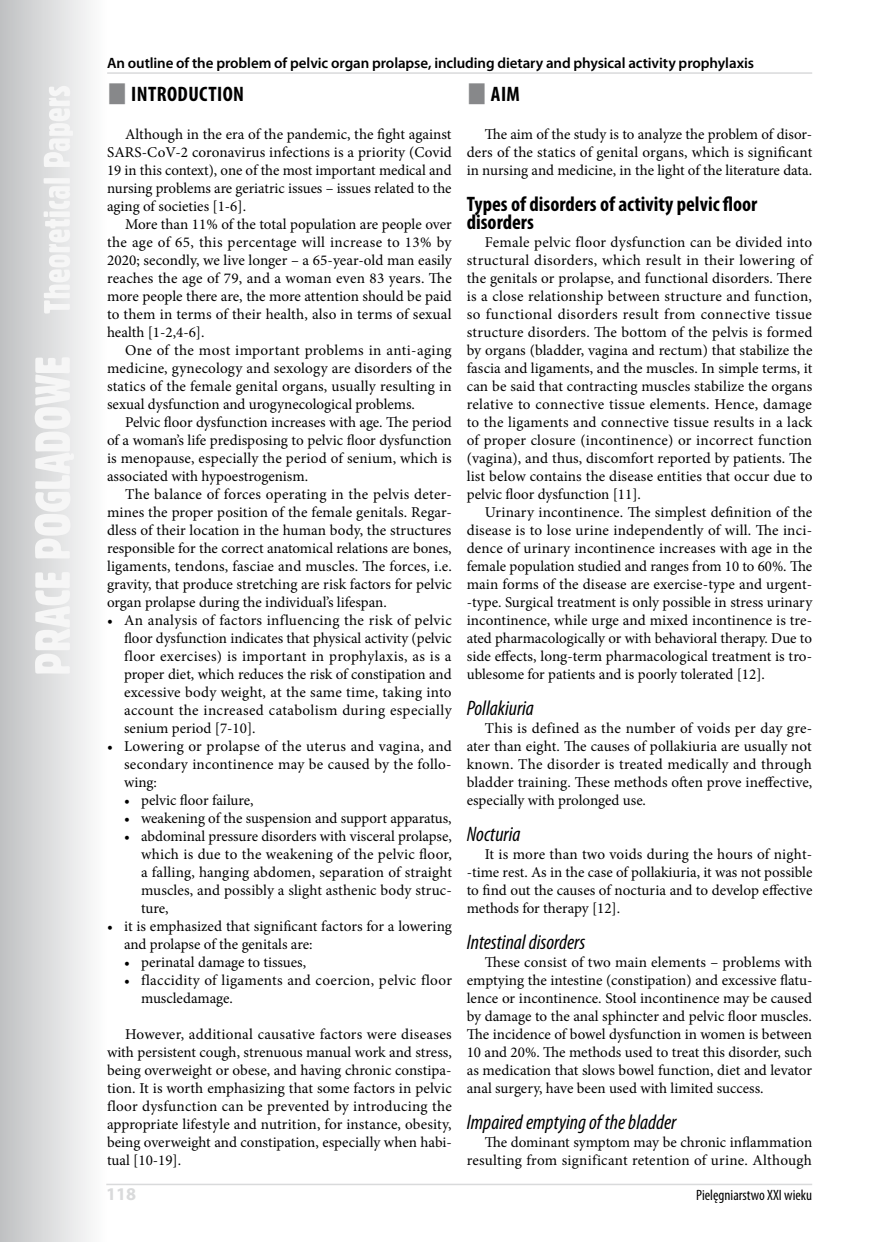
<style>
.page{position:relative;width:876px;height:1242px;background:#fff}
.page>*{position:absolute;margin:0;border:0;box-sizing:border-box;transform-origin:0 0}
.t1{font:italic condensed 21px "Myriad Pro";color:#000}
.t2{font:700 condensed 21px/18px "Myriad Pro";color:#000}
.t3{font:700 condensed 21px "Myriad Pro";letter-spacing:.02em;color:#000}
.t4{font:700 18px "Myriad Pro";color:#d9dadb}
.t5{font:15px/18px "Minion Pro";color:#000;text-align:justify}
.t6{font:600 15px "Myriad Pro";letter-spacing:-.005em;color:#000}
.t7{font:15px/18px "Minion Pro";letter-spacing:.02em;color:#000}
.t8{font:condensed 15px "Myriad Pro";color:#000}
</style>
<div class="page">
<svg style="left:0;top:0;width:90px;height:1242px"></svg>
<svg style="left:35px;top:86px;width:39px;height:587px"></svg>
<hr style="left:106px;top:1183px;width:706px;height:2px;background:#d9dadb">
<hr style="left:107px;top:72px;width:705px;height:2px;background:#d9dadb">
<p class="t6" style="left:107px;top:53px;width:648px">An outline of the problem of pelvic organ prolapse, including dietary and physical activity prophylaxis</p>
<h1 class="t3" style="left:131px;top:81px;width:114px">INTRODUCTION</h1>
<p class="t5" style="left:107px;top:125px;width:346px;text-indent:18px">Although in the era of the pandemic, the fight against SARS-CoV-2 coronavirus infections is a priority (Covid 19 in this context), one of the most important medical and nursing problems are geriatric issues – issues related to the aging of societies [1-6].</p>
<p class="t5" style="left:107px;top:215px;width:346px;text-indent:18px">More than 11% of the total population are people over the age of 65, this percentage will increase to 13% by 2020; secondly, we live longer – a 65-year-old man easily reaches the age of 79, and a woman even 83 years. The more people there are, the more attention should be paid to them in terms of their health, also in terms of sexual health [1-2,4-6].</p>
<p class="t5" style="left:107px;top:341px;width:346px;text-indent:18px">One of the most important problems in anti-aging medicine, gynecology and sexology are disorders of the statics of the female genital organs, usually resulting in sexual dysfunction and urogynecological problems.</p>
<p class="t5" style="left:107px;top:413px;width:346px;text-indent:18px">Pelvic floor dysfunction increases with age. The period of a woman’s life predisposing to pelvic floor dysfunction is menopause, especially the period of senium, which is associated with hypoestrogenism.</p>
<p class="t5" style="left:107px;top:485px;width:346px;text-indent:18px">The balance of forces operating in the pelvis deter&shy;mines the proper position of the female genitals. Regar&shy;dless of their location in the human body, the structures responsible for the correct anatomical relations are bones, ligaments, tendons, fasciae and muscles. The forces, i.e. gravity, that produce stretching are risk factors for pelvic organ prolapse during the individual’s lifespan.</p>
<p class="t5" style="left:124px;top:611px;width:329px;text-indent:-17px">• An analysis of factors influencing the risk of pelvic floor dysfunction indicates that physical activity (pelvic floor exercises) is important in prophylaxis, as is a proper diet, which reduces the risk of constipation and excessive body weight, at the same time, taking into account the increased catabolism during especially senium period [7-10].</p>
<p class="t5" style="left:124px;top:737px;width:329px;text-indent:-17px">• Lowering or prolapse of the uterus and vagina, and secondary incontinence may be caused by the follo&shy;wing:</p>
<p class="t5" style="left:124px;top:791px;width:131px">• pelvic floor failure,</p>
<p class="t5" style="left:124px;top:809px;width:329px">• weakening of the suspension and support apparatus,</p>
<p class="t5" style="left:141px;top:827px;width:312px;text-indent:-17px">• abdominal pressure disorders with visceral prolapse, which is due to the weakening of the pelvic floor, a falling, hanging abdomen, separation of straight muscles, and possibly a slight asthenic body struc&shy;ture,</p>
<p class="t5" style="left:124px;top:917px;width:329px;text-indent:-17px">• it is emphasized that significant factors for a lowering and prolapse of the genitals are:</p>
<p class="t5" style="left:124px;top:953px;width:184px">• perinatal damage to tissues,</p>
<p class="t7" style="left:141px;top:971px;width:312px;text-indent:-17px">• flaccidity of ligaments and coercion, pelvic floor muscledamage.</p>
<p class="t5" style="left:107px;top:1025px;width:346px;text-indent:18px">However, additional causative factors were diseases with persistent cough, strenuous manual work and stress, being overweight or obese, and having chronic constipa&shy;tion. It is worth emphasizing that some factors in pelvic floor dysfunction can be prevented by introducing the appropriate lifestyle and nutrition, for instance, obesity, being overweight and constipation, especially when habi&shy;tual [10-19].</p>
<h1 class="t2" style="left:491px;top:84px;width:31px">AIM</h1>
<p class="t5" style="left:467px;top:125px;width:347px;text-indent:18px">The aim of the study is to analyze the problem of disor&shy;ders of the statics of genital organs, which is significant in nursing and medicine, in the light of the literature data.</p>
<h1 class="t2" style="left:467px;top:195px;width:292px">Types of disorders of activity pelvic floor disorders</h1>
<p class="t5" style="left:467px;top:233px;width:347px;text-indent:18px">Female pelvic floor dysfunction can be divided into structural disorders, which result in their lowering of the genitals or prolapse, and functional disorders. There is a close relationship between structure and function, so functional disorders result from connective tissue structure disorders. The bottom of the pelvis is formed by organs (bladder, vagina and rectum) that stabilize the fascia and ligaments, and the muscles. In simple terms, it can be said that contracting muscles stabilize the organs relative to connective tissue elements. Hence, damage to the ligaments and connective tissue results in a lack of proper closure (incontinence) or incorrect function (vagina), and thus, discomfort reported by patients. The list below contains the disease entities that occur due to pelvic floor dysfunction [11].</p>
<p class="t5" style="left:467px;top:503px;width:347px;text-indent:18px">Urinary incontinence. The simplest definition of the disease is to lose urine independently of will. The inci&shy;dence of urinary incontinence increases with age in the female population studied and ranges from 10 to 60%. The main forms of the disease are exercise-type and urgent--type. Surgical treatment is only possible in stress urinary incontinence, while urge and mixed incontinence is tre&shy;ated pharmacologically or with behavioral therapy. Due to side effects, long-term pharmacological treatment is tro&shy;ublesome for patients and is poorly tolerated [12].</p>
<h1 class="t1" style="left:467px;top:695px;width:69px">Pollakiuria</h1>
<p class="t5" style="left:467px;top:719px;width:347px;text-indent:18px">This is defined as the number of voids per day gre&shy;ater than eight. The causes of pollakiuria are usually not known. The disorder is treated medically and through bladder training. These methods often prove ineffective, especially with prolonged use.</p>
<h1 class="t1" style="left:467px;top:821px;width:55px">Nocturia</h1>
<p class="t5" style="left:467px;top:845px;width:347px;text-indent:18px">It is more than two voids during the hours of night--time rest. As in the case of pollakiuria, it was not possible to find out the causes of nocturia and to develop effective methods for therapy [12].</p>
<h1 class="t1" style="left:467px;top:929px;width:120px">Intestinal disorders</h1>
<p class="t5" style="left:467px;top:953px;width:347px;text-indent:18px">These consist of two main elements – problems with emptying the intestine (constipation) and excessive flatu&shy;lence or incontinence. Stool incontinence may be caused by damage to the anal sphincter and pelvic floor muscles.<br>The incidence of bowel dysfunction in women is between 10 and 20%. The methods used to treat this disorder, such as medication that slows bowel function, diet and levator anal surgery, have been used with limited success.</p>
<h1 class="t1" style="left:467px;top:1109px;width:211px">Impaired emptying of the bladder</h1>
<p class="t5" style="left:467px;top:1133px;width:347px;text-align:right">The dominant symptom may be chronic inflammation resulting from significant retention of urine. Although</p>
<p class="t4" style="left:106px;top:1182px;width:31px">118</p>
<p class="t8" style="left:696px;top:1186px;width:118px">Pielęgniarstwo XXI wieku</p>
</div>
